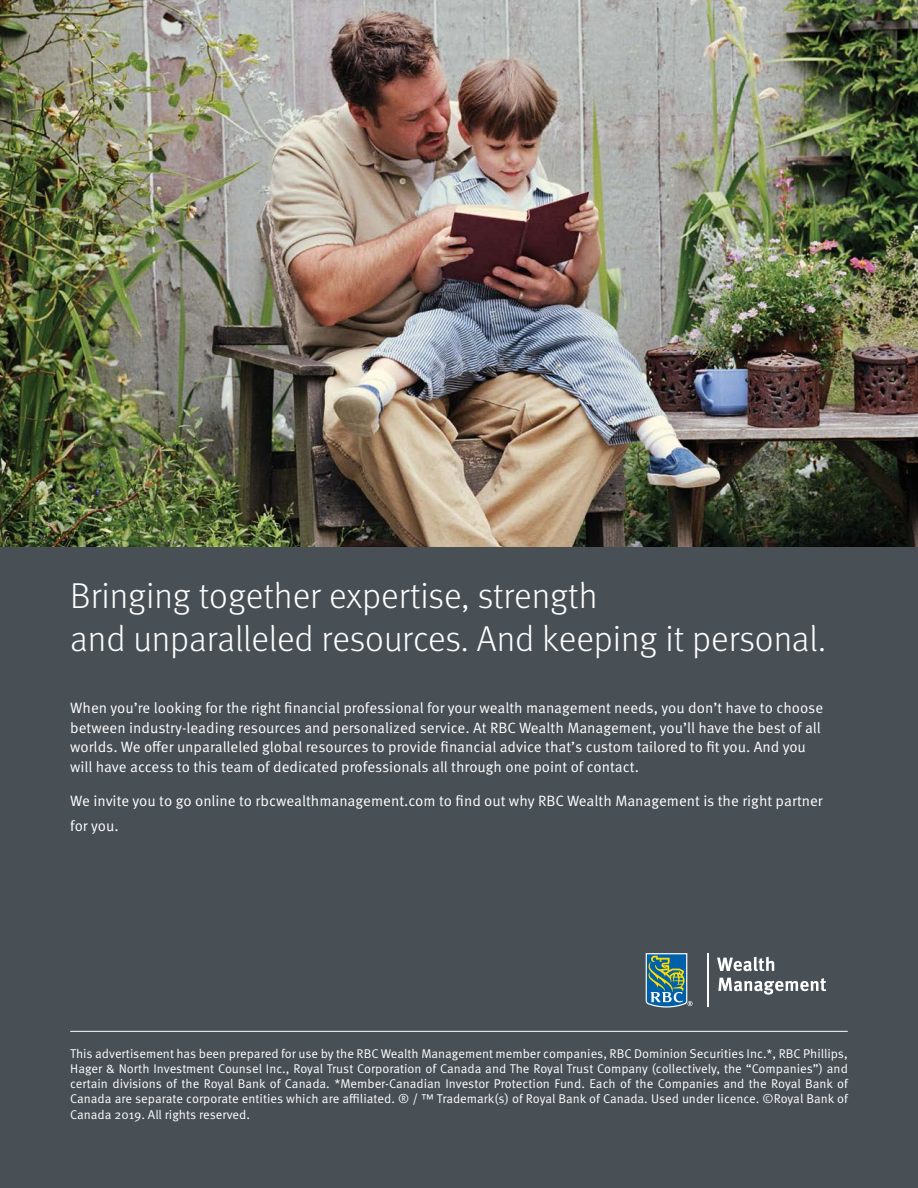
<style>
.page{position:relative;width:918px;height:1188px;background:#484f55}
.page>*{position:absolute;margin:0;border:0;box-sizing:border-box;transform-origin:0 0}
.t1{font:300 36px/43.2px "Meta OT";color:#fff}
.t2{font:15px/19.5px "Meta OT Norm";color:#fff}
.t3{font:12.75px/15.3px "Meta OT Norm";color:#fff;text-align:justify}
</style>
<div class="page">
<svg style="left:646px;top:953px;width:47px;height:55px;background:#53858e"></svg>
<hr style="left:707px;top:954px;width:1px;height:53px;background:#fff">
<svg style="left:717px;top:957px;width:57px;height:14px"></svg>
<svg style="left:718px;top:978px;width:108px;height:17px"></svg>
<hr style="left:70px;top:1031px;width:778px;height:1px;background:#fff">
<img style="left:0;top:0;width:918px;height:546px">
<h1 class="t1" style="left:70px;top:575px;width:757px">Bringing together expertise, strength<br>and unparalleled resources. And keeping it personal.</h1>
<p class="t2" style="left:70px;top:699px;width:755px">When you’re looking for the right financial professional for your wealth management needs, you don’t have to choose between industry-leading resources and personalized service. At RBC Wealth Management, you’ll have the best of all worlds. We offer unparalleled global resources to provide financial advice that’s custom tailored to fit you. And you will have access to this team of dedicated professionals all through one point of contact.</p>
<p class="t2" style="left:70px;top:788px;width:754px;line-height:25.3px">We invite you to go online to rbcwealthmanagement.com to find out why RBC Wealth Management is the right partner for you.</p>
<p class="t3" style="left:70px;top:1046px;width:779px">This advertisement has been prepared for use by the RBC Wealth Management member companies, RBC Dominion Securities Inc.*, RBC Phillips, Hager &amp; North Investment Counsel Inc., Royal Trust Corporation of Canada and The Royal Trust Company (collectively, the “Companies”) and certain divisions of the Royal Bank of Canada. *Member-Canadian Investor Protection Fund. Each of the Companies and the Royal Bank of Canada are separate corporate entities which are affiliated. ® / ™ Trademark(s) of Royal Bank of Canada. Used under licence. ©Royal Bank of Canada 2019. All rights reserved.</p>
</div>
